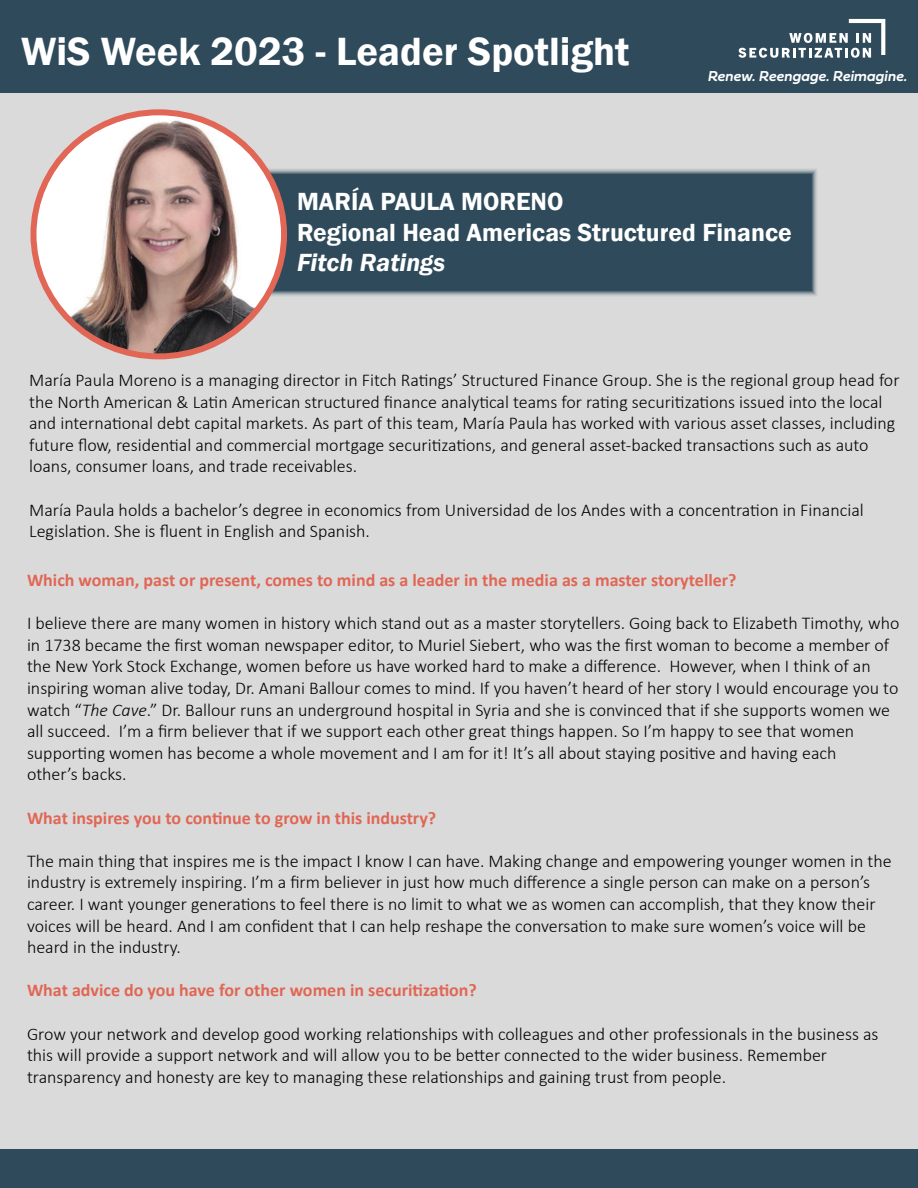
<style>
.page{position:relative;width:918px;height:1188px;background:#dadada}
.page>*{position:absolute;margin:0;border:0;box-sizing:border-box;transform-origin:0 0}
.t1{font:600 40.5px "Franklin Gothic";color:#fff}
.t2{font:600 25.5px "Franklin Gothic";color:#fff}
.t3{font:italic 600 25.5px "Franklin Gothic";color:#fff}
.t4{font:300 18px/21.6px "Calibri";color:#020304}
.t5{font:700 18px "Calibri";color:#e16655}
.t6{font:italic 600 15px "Fieldwork";color:#fff}
.s1{font-style:italic}
</style>
<div class="page">
<div style="left:0;top:1149px;width:918px;height:39px;background:#2f4b5b"></div>
<div style="left:0;top:0;width:918px;height:93px;background:#2f4b5b"></div>
<div style="left:239px;top:167px;width:579px;height:130px;background:#2f4b5b"></div>
<svg style="left:738px;top:19px;width:147px;height:39px"></svg>
<img style="left:37px;top:114px;width:247px;height:242px">
<div style="left:30px;top:109px;width:257px;height:250px;border:6px solid #e16655;border-radius:50%"></div>
<p class="t1" style="left:21px;top:27px;width:610px">WiS Week 2023 - Leader Spotlight</p>
<p class="t6" style="left:707px;top:64px;width:201px">Renew. Reengage. Reimagine.</p>
<p class="t2" style="left:297px;top:186px;width:268px">MARÍA PAULA MORENO</p>
<p class="t2" style="left:297px;top:216px;width:496px">Regional Head Americas Structured Finance</p>
<p class="t3" style="left:297px;top:246px;width:150px">Fitch Ratings</p>
<p class="t4" style="left:29px;top:369px;width:872px">María Paula Moreno is a managing director in Fitch Ratings’ Structured Finance Group. She is the regional group head for the North American &amp; Latin American structured finance analytical teams for rating securitizations issued into the local and international debt capital markets. As part of this team, María Paula has worked with various asset classes, including future flow, residential and commercial mortgage securitizations, and general asset-backed transactions such as auto loans, consumer loans, and trade receivables.</p>
<p class="t4" style="left:29px;top:499px;width:836px">María Paula holds a bachelor’s degree in economics from Universidad de los Andes with a concentration in Financial<br>Legislation. She is fluent in English and Spanish.</p>
<p class="t5" style="left:27px;top:567px;width:711px">Which woman, past or present, comes to mind as a leader in the media as a master storyteller?</p>
<p class="t4" style="left:27px;top:612px;width:874px">I believe there are many women in history which stand out as a master storytellers. Going back to Elizabeth Timothy, who in 1738 became the first woman newspaper editor, to Muriel Siebert, who was the first woman to become a member of the New York Stock Exchange, women before us have worked hard to make a difference. However, when I think of an inspiring woman alive today, Dr. Amani Ballour comes to mind. If you haven’t heard of her story I would encourage you to watch “<span class="s1">The Cave</span>.” Dr. Ballour runs an underground hospital in Syria and she is convinced that if she supports women we all succeed. I’m a firm believer that if we support each other great things happen. So I’m happy to see that women supporting women has become a whole movement and I am for it! It’s all about staying positive and having each<br>other’s backs.</p>
<p class="t5" style="left:27px;top:805px;width:411px">What inspires you to continue to grow in this industry?</p>
<p class="t4" style="left:27px;top:850px;width:866px">The main thing that inspires me is the impact I know I can have. Making change and empowering younger women in the industry is extremely inspiring. I’m a firm believer in just how much difference a single person can make on a person’s career. I want younger generations to feel there is no limit to what we as women can accomplish, that they know their voices will be heard. And I am confident that I can help reshape the conversation to make sure women’s voice will be heard in the industry.</p>
<p class="t5" style="left:27px;top:978px;width:451px">What advice do you have for other women in securitization?</p>
<p class="t4" style="left:27px;top:1023px;width:853px">Grow your network and develop good working relationships with colleagues and other professionals in the business as this will provide a support network and will allow you to be better connected to the wider business. Remember transparency and honesty are key to managing these relationships and gaining trust from people.</p>
</div>
